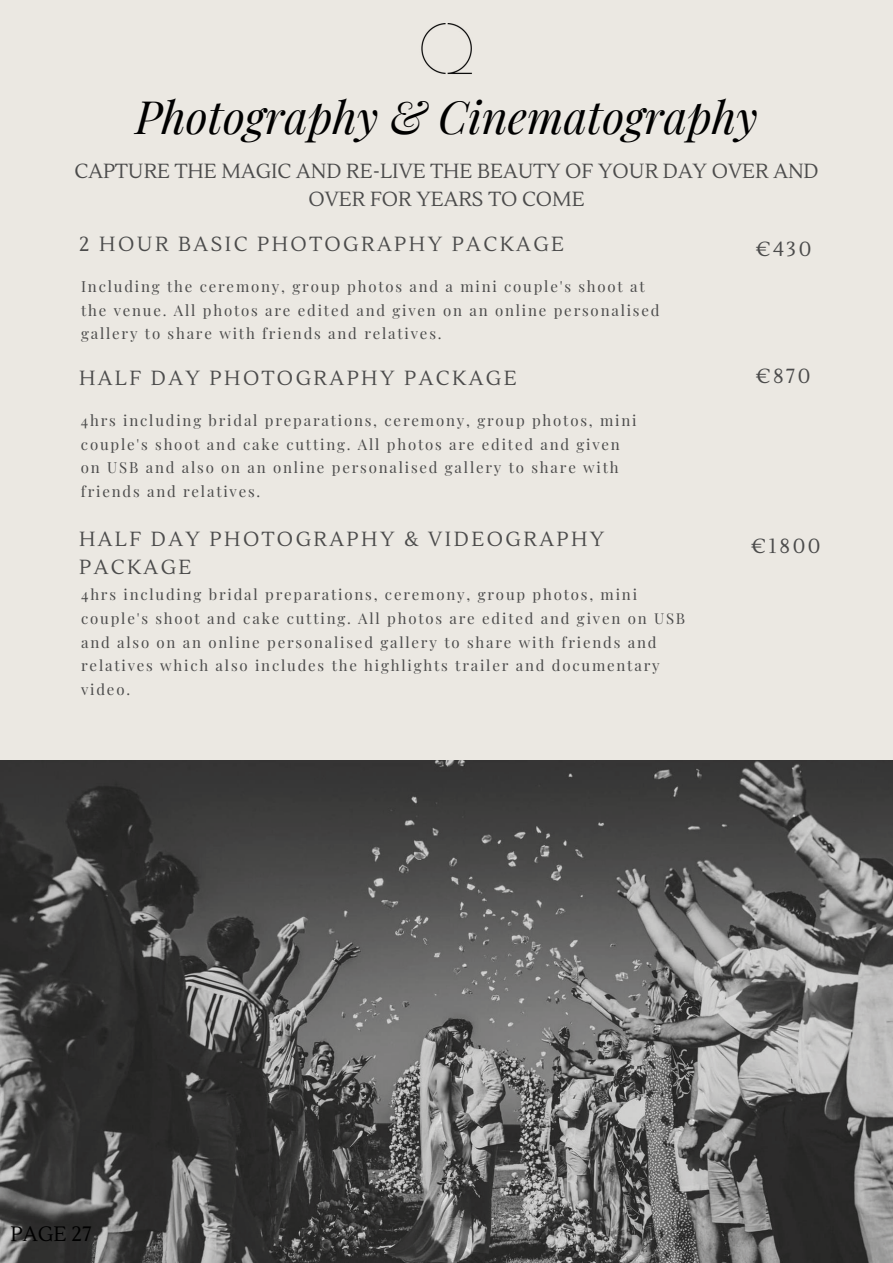
<style>
.page{position:relative;width:893px;height:1263px;background:#ebe8e2}
.page>*{position:absolute;margin:0;border:0;box-sizing:border-box;transform-origin:0 0}
.t1{font:italic 45px "Playfair Display";color:#000}
.t2{font:20.85px "Lustria";color:#000}
.t3{font:20.4px/28.1px "Lustria";letter-spacing:.12em;color:#4b4b4b}
.t4{font:20.4px/28.1px "Lustria";color:#4b4b4b;text-align:center}
.t5{font:15px/23.6px "Playfair Display";letter-spacing:.12em;color:#4b4b4b}
</style>
<div class="page">
<img style="left:0;top:761px;width:893px;height:502px">
<img style="left:421px;top:24px;width:51px;height:50px">
<h1 class="t1" style="left:135px;top:86px;width:624px">Photography &amp; Cinematography</h1>
<h3 class="t4" style="left:74px;top:157px;width:745px">CAPTURE THE MAGIC AND RE-LIVE THE BEAUTY OF YOUR DAY OVER AND<br>OVER FOR YEARS TO COME</h3>
<h3 class="t3" style="left:755px;top:235px;width:57px">€430</h3>
<h3 class="t3" style="left:79px;top:231px;width:487px">2 HOUR BASIC PHOTOGRAPHY PACKAGE</h3>
<p class="t5" style="left:81px;top:274px;width:580px">Including the ceremony, group photos and a mini couple's shoot at the venue. All photos are edited and given on an online personalised gallery to share with friends and relatives.</p>
<h3 class="t3" style="left:79px;top:365px;width:439px">HALF DAY PHOTOGRAPHY PACKAGE</h3>
<p class="t5" style="left:81px;top:408px;width:557px">4hrs including bridal preparations, ceremony, group photos, mini couple's shoot and cake cutting. All photos are edited and given on USB and also on an online personalised gallery to share with friends and relatives.</p>
<h3 class="t3" style="left:79px;top:525px;width:527px">HALF DAY PHOTOGRAPHY &amp; VIDEOGRAPHY<br>PACKAGE</h3>
<p class="t5" style="left:81px;top:582px;width:605px">4hrs including bridal preparations, ceremony, group photos, mini couple's shoot and cake cutting. All photos are edited and given on USB and also on an online personalised gallery to share with friends and relatives which also includes the highlights trailer and documentary video.</p>
<h3 class="t3" style="left:755px;top:363px;width:56px">€870</h3>
<h3 class="t3" style="left:751px;top:533px;width:71px">€1800</h3>
<h2 class="t2" style="left:10px;top:1221px;width:83px">PAGE 27</h2>
</div>
